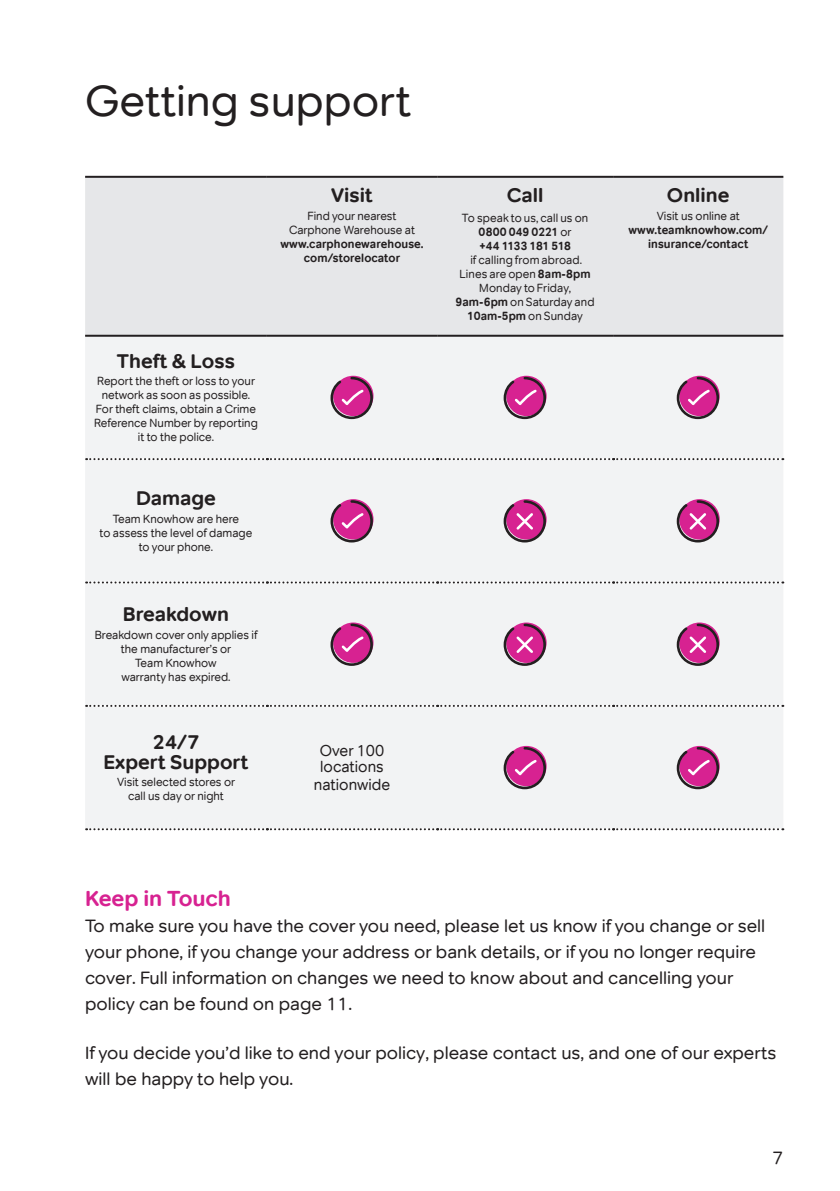
<style>
.page{position:relative;width:840px;height:1191px;background:#fff}
.page>*{position:absolute;margin:0;border:0;box-sizing:border-box;transform-origin:0 0}
.t1{font:44px "Team Knowhow Tondo";color:#231f20}
.HEADER_2{font:700 22px "Team Knowhow Tondo";letter-spacing:-.005em;color:#d72291}
.t2{font:700 20px/20px "Team Knowhow Tondo";color:#231f20;text-align:center}
.HEADER_2-2{font:18px/26px "Team Knowhow Tondo";color:#231f20}
.Body_Copy_-_T_Cs{font:16px/16px "Team Knowhow Tondo";color:#231f20;scale:.94 1}
.Body_Copy_-_T_Cs-2{font:12px/14px "Team Knowhow Tondo";color:#231f20;text-align:center;scale:.94 1}
.Body_Copy_-_T_Cs-3{font:700 12px/14px "Team Knowhow Tondo";letter-spacing:.005em;color:#231f20;text-align:center;scale:.94 1}
.s1{font-weight:400}
.s2{font-weight:700}
</style>
<div class="page">
<div style="left:85px;top:178px;width:697px;height:157px;background:#e6e7e9"></div>
<div style="left:85px;top:337px;width:697px;height:492px;background:#f2f3f4"></div>
<svg style="left:86px;top:458px;width:696px;height:2px"></svg>
<svg style="left:86px;top:581px;width:696px;height:2px"></svg>
<svg style="left:86px;top:705px;width:696px;height:2px"></svg>
<svg style="left:86px;top:828px;width:696px;height:2px"></svg>
<hr style="left:85px;top:176px;width:182px;height:2px;background:#231f20">
<hr style="left:267px;top:176px;width:170px;height:2px;background:#231f20">
<hr style="left:437px;top:176px;width:175px;height:2px;background:#231f20">
<hr style="left:612px;top:176px;width:170px;height:2px;background:#231f20">
<hr style="left:85px;top:335px;width:182px;height:2px;background:#231f20">
<hr style="left:267px;top:335px;width:170px;height:2px;background:#231f20">
<hr style="left:437px;top:335px;width:175px;height:2px;background:#231f20">
<hr style="left:612px;top:335px;width:170px;height:2px;background:#231f20">
<svg style="left:329px;top:375px;width:45px;height:45px"></svg>
<svg style="left:502px;top:375px;width:45px;height:45px"></svg>
<svg style="left:675px;top:375px;width:45px;height:45px"></svg>
<svg style="left:329px;top:499px;width:45px;height:45px"></svg>
<svg style="left:502px;top:499px;width:45px;height:45px"></svg>
<svg style="left:675px;top:499px;width:45px;height:45px"></svg>
<svg style="left:329px;top:622px;width:45px;height:45px"></svg>
<svg style="left:502px;top:622px;width:45px;height:45px"></svg>
<svg style="left:675px;top:622px;width:45px;height:45px"></svg>
<svg style="left:502px;top:745px;width:45px;height:45px"></svg>
<svg style="left:675px;top:745px;width:45px;height:45px"></svg>
<p class="t1" style="left:85px;top:74px;width:327px">Getting support</p>
<p class="t2" style="left:331px;top:185px;width:43px">Visit</p>
<p class="Body_Copy_-_T_Cs-3" style="left:280px;top:209px;width:154px"><span class="s1">Find your nearest<br>Carphone Warehouse at </span>www.carphonewarehouse. com/storelocator</p>
<p class="t2" style="left:117px;top:351px;width:119px">Theft &amp; Loss</p>
<p class="Body_Copy_-_T_Cs-2" style="left:94px;top:374px;width:175px">Report the theft or loss to your network as soon as possible.<br>For theft claims, obtain a Crime<br>Reference Number by reporting it to the police.</p>
<p class="t2" style="left:136px;top:488px;width:81px">Damage</p>
<p class="Body_Copy_-_T_Cs-2" style="left:100px;top:511px;width:164px">Team Knowhow are here<br>to assess the level of damage to your phone.</p>
<p class="t2" style="left:123px;top:604px;width:108px">Breakdown</p>
<p class="Body_Copy_-_T_Cs-2" style="left:95px;top:628px;width:174px">Breakdown cover only applies if the manufacturer’s or<br>Team Knowhow<br>warranty has expired.</p>
<p class="t2" style="left:103px;top:732px;width:146px">24/7<br>Expert Support</p>
<p class="Body_Copy_-_T_Cs-2" style="left:117px;top:775px;width:127px">Visit selected stores or call us day or night</p>
<p class="Body_Copy_-_T_Cs" style="left:319px;top:742px;width:70px">Over 100 locations</p>
<p class="Body_Copy_-_T_Cs" style="left:313px;top:776px;width:83px">nationwide</p>
<p class="t2" style="left:506px;top:185px;width:38px">Call</p>
<p class="Body_Copy_-_T_Cs-2" style="left:461px;top:211px;width:136px">To speak to us, call us on<br><span class="s2">0800 049 0221</span> or<br><span class="s2">+44 1133 181 518<br></span>if calling from abroad.</p>
<p class="Body_Copy_-_T_Cs-2" style="left:455px;top:267px;width:149px">Lines are open <span class="s2">8am-8pm<br></span>Monday to Friday,<br><span class="s2">9am-6pm</span> on Saturday and<br><span class="s2">10am-5pm</span> on Sunday</p>
<p class="t2" style="left:666px;top:185px;width:64px">Online</p>
<p class="Body_Copy_-_T_Cs-3" style="left:628px;top:209px;width:150px"><span class="s1">Visit us online at </span>www.teamknowhow.com/ insurance/contact</p>
<p class="HEADER_2" style="left:85px;top:885px;width:147px">Keep in Touch</p>
<p class="HEADER_2-2" style="left:85px;top:913px;width:681px">To make sure you have the cover you need, please let us know if you change or sell your phone, if you change your address or bank details, or if you no longer require cover. Full information on changes we need to know about and cancelling your policy can be found on page 11.</p>
<p class="HEADER_2-2" style="left:85px;top:1039px;width:692px">If you decide you’d like to end your policy, please contact us, and one of our experts will be happy to help you.</p>
<h3 class="HEADER_2-2" style="left:771px;top:1144px;width:12px">7</h3>
</div>
